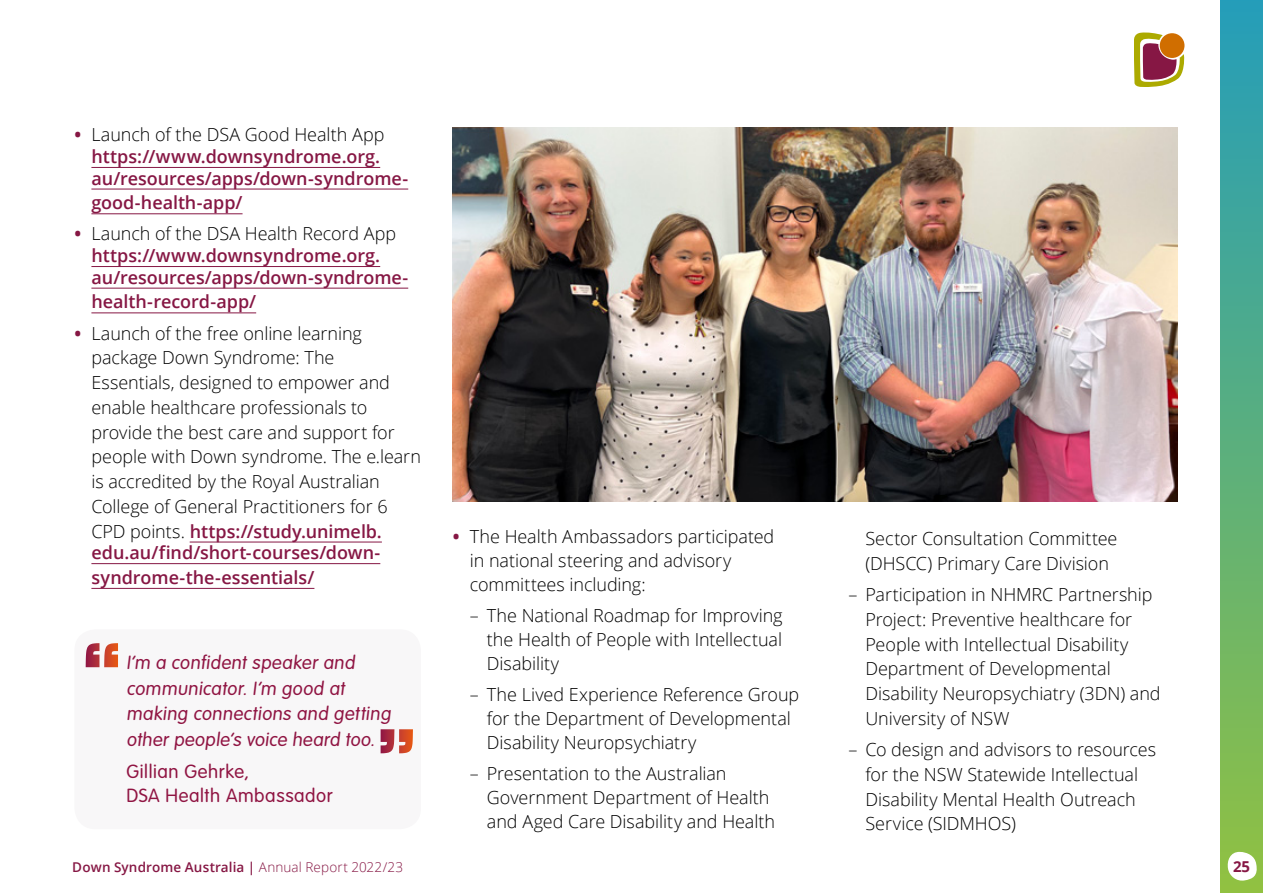
<style>
.page{position:relative;width:1263px;height:893px;background:#fff}
.page>*{position:absolute;margin:0;border:0;box-sizing:border-box;transform-origin:0 0}
.t1{font:300 18.75px/25.5px "VAG Rounded Std";letter-spacing:.035em;color:#901543}
.t2{font:300 18px/24.8px "Open Sans";letter-spacing:-.005em;color:#000}
.t3{font:600 18px/21.6px "Open Sans";color:#861744}
.t4{font:700 15px "Open Sans";color:#861744}
.t5{font:600 13.5px "Open Sans";letter-spacing:.01em;color:#861744}
.s1{font-weight:700}
.s2{font-weight:300;color:#000}
.s3{font-weight:700;color:#861744}
.s4{font-weight:600;color:#861744}
.s5{font-weight:300}
</style>
<div class="page">
<div style="left:1220px;top:0;width:43px;height:893px;background:linear-gradient(to bottom,#249db9,#92c141)"></div>
<div style="left:74px;top:629px;width:347px;height:200px;background:#f8f7f8;border-radius:21px"></div>
<svg style="left:1227px;top:852px;width:31px;height:30px"></svg>
<svg style="left:1134px;top:32px;width:50px;height:55px"></svg>
<img style="left:453px;top:128px;width:725px;height:374px">
<hr style="left:91px;top:167px;width:289px;height:1px;background:#861744">
<hr style="left:91px;top:189px;width:317px;height:1px;background:#861744">
<hr style="left:91px;top:214px;width:152px;height:1px;background:#861744">
<hr style="left:91px;top:266px;width:289px;height:1px;background:#861744">
<hr style="left:91px;top:288px;width:317px;height:1px;background:#861744">
<hr style="left:91px;top:313px;width:165px;height:1px;background:#861744">
<hr style="left:190px;top:542px;width:192px;height:1px;background:#861744">
<hr style="left:91px;top:563px;width:289px;height:1px;background:#861744">
<hr style="left:91px;top:588px;width:223px;height:1px;background:#861744">
<svg style="left:86px;top:643px;width:32px;height:24px"></svg>
<svg style="left:381px;top:729px;width:32px;height:24px"></svg>
<p class="t3" style="left:91px;top:124px;width:318px;text-indent:-17px"><span class="s1">•</span> <span class="s2">Launch of the DSA Good Health App </span>https://www.downsyndrome.org. au/resources/apps/down-syndrome-</p>
<p class="t3" style="left:91px;top:192px;width:153px">good-health-app/</p>
<p class="t3" style="left:91px;top:223px;width:318px;text-indent:-17px"><span class="s1">•</span> <span class="s2">Launch of the DSA Health Record App </span>https://www.downsyndrome.org. au/resources/apps/down-syndrome-</p>
<p class="t3" style="left:91px;top:291px;width:166px">health-record-app/</p>
<p class="t2" style="left:91px;top:320px;width:331px;text-indent:-17px"><span class="s3">•</span> Launch of the free online learning package Down Syndrome: The Essentials, designed to empower and enable healthcare professionals to provide the best care and support for people with Down syndrome. The e.learn is accredited by the Royal Australian College of General Practitioners for 6<br>CPD points. <span class="s4">https://study.unimelb.</span></p>
<p class="t3" style="left:91px;top:540px;width:290px;line-height:24.8px">edu.au/find/short-courses/down&shy;syndrome-the-essentials/</p>
<p class="t1" style="left:126px;top:651px;width:269px">I’m a confident speaker and communicator. I’m good at making connections and getting other people’s voice heard too.</p>
<p class="t1" style="left:126px;top:760px;width:208px;line-height:24px">Gillian Gehrke,<br>DSA Health Ambassador</p>
<p class="t2" style="left:470px;top:524px;width:306px;line-height:24.2px;text-indent:-17px"><span class="s3">•</span> The Health Ambassadors participated in national steering and advisory committees including:</p>
<p class="t2" style="left:487px;top:603px;width:297px;line-height:24.2px;text-align:justify;text-indent:-17px">– The National Roadmap for Improving the Health of People with Intellectual Disability</p>
<p class="t2" style="left:487px;top:682px;width:314px;line-height:24.2px;text-indent:-17px">– The Lived Experience Reference Group for the Department of Developmental<br>Disability Neuropsychiatry</p>
<p class="t2" style="left:487px;top:761px;width:290px;line-height:24.2px;text-indent:-17px">– Presentation to the Australian<br>Government Department of Health and Aged Care Disability and Health</p>
<p class="t2" style="left:865px;top:526px;width:254px">Sector Consultation Committee (DHSCC) Primary Care Division</p>
<p class="t2" style="left:865px;top:582px;width:297px;text-indent:-17px">– Participation in NHMRC Partnership Project: Preventive healthcare for People with Intellectual Disability Department of Developmental Disability Neuropsychiatry (3DN) and University of NSW</p>
<p class="t2" style="left:865px;top:737px;width:292px;text-indent:-17px">– Co design and advisors to resources for the NSW Statewide Intellectual<br>Disability Mental Health Outreach<br>Service (SIDMHOS)</p>
<p class="t5" style="left:72px;top:857px;width:333px">Down Syndrome Australia | <span class="s5">Annual Report 2022/23</span></p>
<p class="t4" style="left:1233px;top:856px;width:19px">25</p>
</div>
